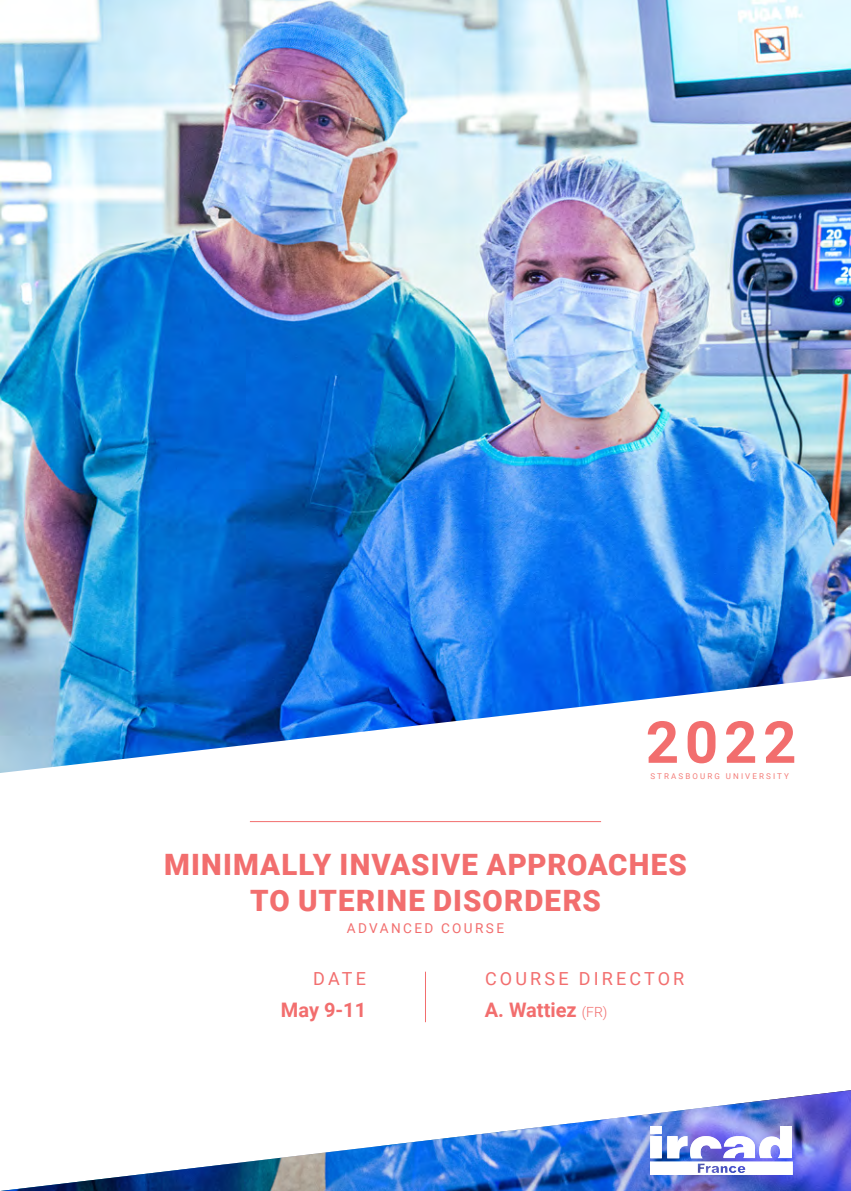
<style>
.page{position:relative;width:851px;height:1191px;background:#fff}
.page>*{position:absolute;margin:0;border:0;box-sizing:border-box;transform-origin:0 0}
.t1{font:700 58px "Roboto";color:#f26e6e}
.t2{font:900 29.4px/35.4px "Roboto";letter-spacing:.04em;color:#f26e6e;text-align:center}
.t3{font:700 20px "Roboto";color:#f26e6e}
.t4{font:18px "Roboto";letter-spacing:.175em;color:#f26e6e}
.t5{font:13.6px "Roboto";letter-spacing:.175em;color:#f26e6e}
.t6{font:8px "Roboto";letter-spacing:.265em;color:#f37d79}
.s1{font-weight:300;font-size:14px}
</style>
<div class="page">
<img style="left:0;top:1090px;width:850px;height:101px">
<hr style="left:425px;top:971px;width:1px;height:51px;background:#f26e6e">
<hr style="left:250px;top:821px;width:351px;height:1px;background:#f26e6e">
<img style="left:0;top:0;width:850px;height:773px">
<img style="left:650px;top:1126px;width:142px;height:48px">
<h1 class="t1" style="left:645px;top:701px;width:152px">2022</h1>
<p class="t6" style="left:650px;top:770px;width:140px">STRASBOURG UNIVERSITY</p>
<p class="t2" style="left:164px;top:846px;width:524px">MINIMALLY INVASIVE APPROACHES<br>TO UTERINE DISORDERS</p>
<p class="t5" style="left:347px;top:918px;width:159px">ADVANCED COURSE</p>
<p class="t4" style="left:313px;top:966px;width:54px">DATE</p>
<p class="t4" style="left:485px;top:966px;width:201px">COURSE DIRECTOR</p>
<p class="t3" style="left:281px;top:996px;width:87px">May 9-11</p>
<p class="t3" style="left:484px;top:996px;width:124px">A. Wattiez <span class="s1">(FR)</span></p>
</div>
